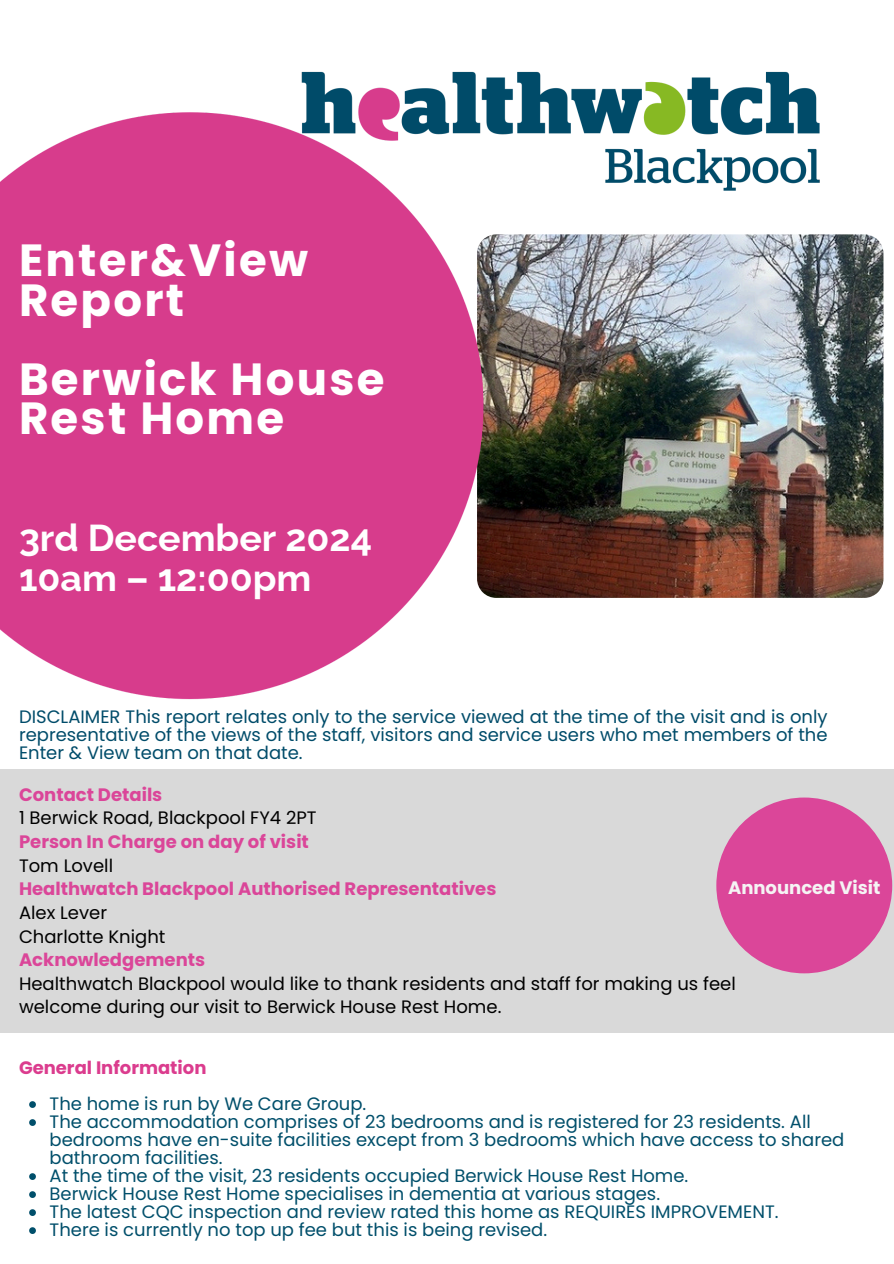
<style>
.page{position:relative;width:894px;height:1264px;background:#fff}
.page>*{position:absolute;margin:0;border:0;box-sizing:border-box;transform-origin:0 0}
.t1{font:700 45px/39.3px "Poppins";letter-spacing:.05em;color:#fff}
.t2{font:700 37.5px/39.3px "Raleway";color:#fff}
.t3{font:18px/18px "Poppins";color:#004f6b}
.t4{font:18px/18px "Poppins";color:#004c6a;text-align:justify}
.t5{font:18px/23.7px "Poppins";color:#000}
.t6{font:700 18px "Poppins";color:#db4699}
.t7{font:700 18px "Poppins";color:#db3c8e}
.t8{font:700 18px "Poppins";color:#f5f4f4}
</style>
<div class="page">
<div style="left:0;top:769px;width:893px;height:263px;background:#d9d9d9"></div>
<div style="left:716px;top:797px;width:175px;height:176px;background:#db4699;border-radius:50%"></div>
<img style="left:827px;top:234px;width:56px;height:364px">
<img style="left:0;top:71px;width:827px;height:629px">
<svg style="left:29px;top:1101px;width:7px;height:6px"></svg>
<svg style="left:29px;top:1119px;width:7px;height:6px"></svg>
<svg style="left:29px;top:1173px;width:7px;height:6px"></svg>
<svg style="left:29px;top:1191px;width:7px;height:6px"></svg>
<svg style="left:29px;top:1209px;width:7px;height:6px"></svg>
<svg style="left:29px;top:1227px;width:7px;height:6px"></svg>
<h1 class="t1" style="left:19px;top:241px;width:290px">Enter&amp;View<br>Report</h1>
<h2 class="t1" style="left:19px;top:359px;width:367px">Berwick House<br>Rest Home</h2>
<p class="t2" style="left:19px;top:518px;width:354px">3rd December 2024<br>10am – 12:00pm</p>
<p class="t4" style="left:19px;top:708px;width:809px">DISCLAIMER This report relates only to the service viewed at the time of the visit and is only representative of the views of the staff, visitors and service users who met members of the Enter &amp; View team on that date.</p>
<p class="t6" style="left:19px;top:781px;width:145px">Contact Details</p>
<p class="t5" style="left:19px;top:806px;width:299px">1 Berwick Road, Blackpool FY4 2PT</p>
<p class="t6" style="left:19px;top:829px;width:291px">Person In Charge on day of visit</p>
<h3 class="t5" style="left:19px;top:853px;width:96px">Tom Lovell</h3>
<h3 class="t6" style="left:19px;top:876px;width:479px">Healthwatch Blackpool Authorised Representatives</h3>
<p class="t5" style="left:19px;top:900px;width:90px">Alex Lever</p>
<p class="t5" style="left:19px;top:924px;width:148px">Charlotte Knight</p>
<p class="t6" style="left:19px;top:947px;width:188px">Acknowledgements</p>
<p class="t5" style="left:19px;top:971px;width:718px">Healthwatch Blackpool would like to thank residents and staff for making us feel welcome during our visit to Berwick House Rest Home.</p>
<p class="t8" style="left:727px;top:875px;width:154px">Announced Visit</p>
<p class="t7" style="left:19px;top:1055px;width:189px">General Information</p>
<p class="t3" style="left:50px;top:1094px;width:318px">The home is run by We Care Group.</p>
<p class="t3" style="left:50px;top:1112px;width:796px">The accommodation comprises of 23 bedrooms and is registered for 23 residents. All bedrooms have en-suite facilities except from 3 bedrooms which have access to shared bathroom facilities.</p>
<p class="t3" style="left:50px;top:1166px;width:640px">At the time of the visit, 23 residents occupied Berwick House Rest Home.</p>
<p class="t3" style="left:50px;top:1184px;width:612px">Berwick House Rest Home specialises in dementia at various stages.</p>
<p class="t3" style="left:50px;top:1202px;width:730px">The latest CQC inspection and review rated this home as REQUIRES IMPROVEMENT.</p>
<p class="t3" style="left:50px;top:1220px;width:499px">There is currently no top up fee but this is being revised.</p>
</div>
